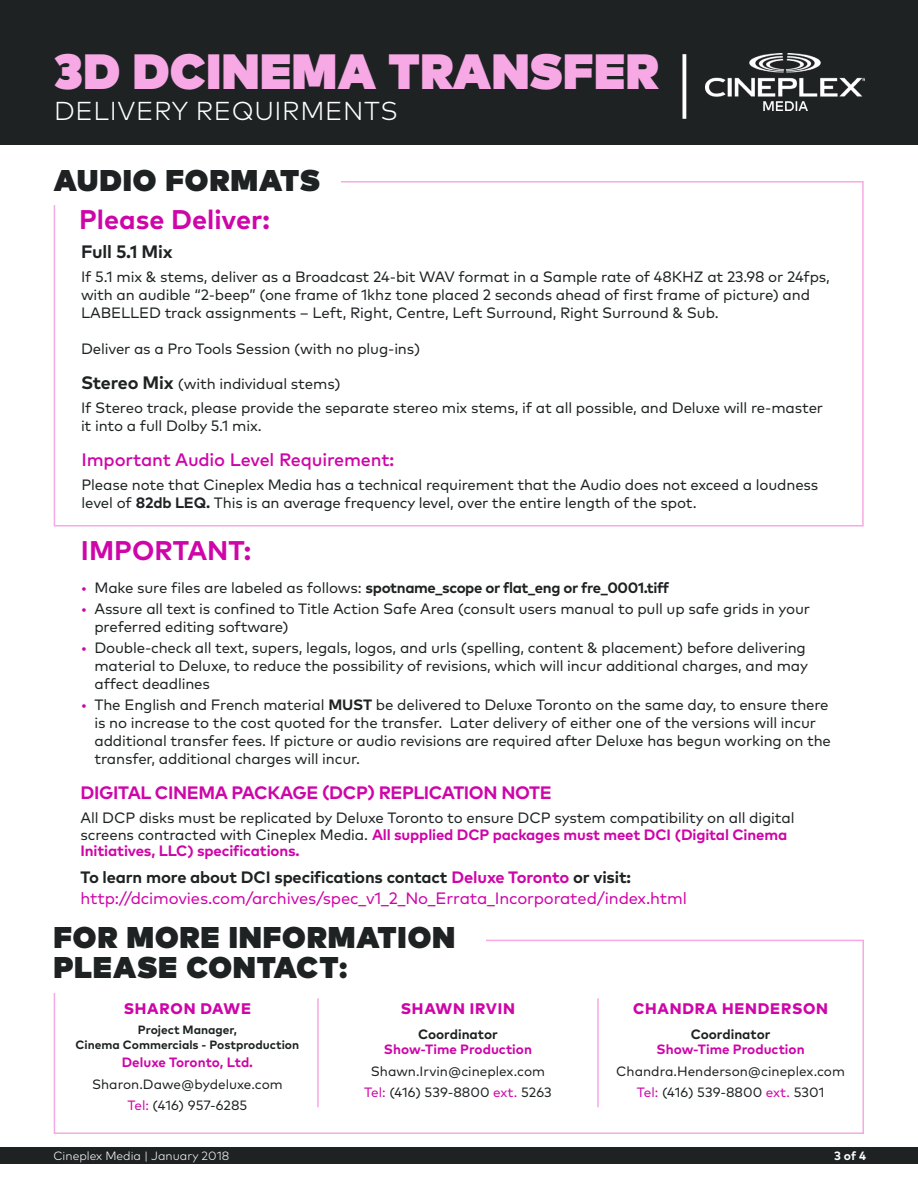
<style>
.page{position:relative;width:918px;height:1188px;background:#fff}
.page>*{position:absolute;margin:0;border:0;box-sizing:border-box;transform-origin:0 0}
.Main_Title{font:900 49.5px "Mark OT";letter-spacing:.025em;color:#f7a9e5}
.t1{font:900 30px "Mark OT";letter-spacing:.05em;color:#1e2223}
.PAGE_1_body{font:700 27px "Mark OT";color:#ce05a8}
.Subtitle{font:300 25.95px "Mark OT";letter-spacing:.025em;color:#fff}
.t2{font:700 18px "Mark OT";letter-spacing:-.025em;color:#ce05a8}
.t3{font:500 18px "Mark OT";letter-spacing:-.01em;color:#ce05a8}
.BULLETS{font:700 18px "Mark OT";letter-spacing:-.01em;color:#1e2223}
.t4{font:16.5px "Mark OT";letter-spacing:-.01em;color:#ce05a8}
.t5{font:700 16.5px "Mark OT";letter-spacing:-.01em;color:#1e2223}
.t6{font:800 15.3px "Mark OT";letter-spacing:.05em;color:#ce05a8}
.BULLETS-2{font:15px/18px "Mark OT";letter-spacing:-.01em;color:#1e2223}
.t7{font:700 15px "Mark OT";letter-spacing:-.025em;color:#1e2223}
.t8{font:13.5px "Mark OT";color:#1e2223}
.t9{font:700 13.5px/15.3px "Mark OT";color:#ce05a8;text-align:center}
.t10{font:700 12px/15.3px "Mark OT";color:#1e2223;text-align:center}
.t11{font:300 12px "Mark OT";color:#fff}
.t12{font:700 12px "Mark OT";color:#fff}
.s1{font-weight:700;font-size:18px}
.s2{font-weight:700}
.s3{font-weight:400;color:#ce05a8}
.s4{font-weight:400}
.s5{color:#ce05a8}
.s6{font-weight:700;color:#ce05a8}
.s7{color:#1e2223}
</style>
<div class="page">
<div style="left:0;top:1148px;width:918px;height:16px;background:#1e2223"></div>
<div style="left:0;top:0;width:918px;height:145px;background:#1e2223"></div>
<svg style="left:682px;top:54px;width:4px;height:65px"></svg>
<div style="left:54px;top:181px;width:810px;height:345px;border:2px solid #f7a9e5"></div>
<div style="left:33px;top:173px;width:308px;height:31px;background:#fff"></div>
<img style="left:705px;top:54px;width:159px;height:57px">
<div style="left:54px;top:940px;width:810px;height:194px;border:2px solid #f7a9e5"></div>
<div style="left:37px;top:925px;width:449px;height:68px;background:#fff"></div>
<hr style="left:317px;top:998px;width:2px;height:109px;background:#f7a9e5">
<hr style="left:597px;top:998px;width:2px;height:109px;background:#f7a9e5">
<p class="Main_Title" style="left:54px;top:37px;width:606px">3D DCINEMA TRANSFER</p>
<p class="Subtitle" style="left:54px;top:96px;width:345px">DELIVERY REQUIRMENTS</p>
<p class="t1" style="left:54px;top:160px;width:268px">AUDIO FORMATS</p>
<p class="PAGE_1_body" style="left:79px;top:202px;width:192px">Please Deliver:</p>
<p class="BULLETS" style="left:81px;top:240px;width:93px">Full 5.1 Mix</p>
<p class="BULLETS-2" style="left:81px;top:268px;width:750px">If 5.1 mix &amp; stems, deliver as a Broadcast 24-bit WAV format in a Sample rate of 48KHZ at 23.98 or 24fps, with an audible “2-beep” (one frame of 1khz tone placed 2 seconds ahead of first frame of picture) and<br>LABELLED track assignments – Left, Right, Centre, Left Surround, Right Surround &amp; Sub.</p>
<p class="BULLETS-2" style="left:81px;top:340px;width:341px">Deliver as a Pro Tools Session (with no plug-ins)</p>
<p class="BULLETS-2" style="left:81px;top:374px;width:261px"><span class="s1">Stereo Mix</span> (with individual stems)</p>
<p class="BULLETS-2" style="left:81px;top:398px;width:744px">If Stereo track, please provide the separate stereo mix stems, if at all possible, and Deluxe will re-master it into a full Dolby 5.1 mix.</p>
<p class="t3" style="left:82px;top:448px;width:314px">Important Audio Level Requirement:</p>
<p class="BULLETS-2" style="left:82px;top:475px;width:738px">Please note that Cineplex Media has a technical requirement that the Audio does not exceed a loudness level of <span class="s2">82db LEQ.</span> This is an average frequency level, over the entire length of the spot.</p>
<p class="PAGE_1_body" style="left:81px;top:533px;width:172px">IMPORTANT:</p>
<p class="t7" style="left:81px;top:578px;width:590px"><span class="s3">•</span> <span class="s4">Make sure files are labeled as follows:</span> spotname_scope or flat_eng or fre_0001.tiff</p>
<p class="BULLETS-2" style="left:94px;top:599px;width:717px;text-indent:-14px"><span class="s5">•</span> Assure all text is confined to Title Action Safe Area (consult users manual to pull up safe grids in your preferred editing software)</p>
<p class="BULLETS-2" style="left:94px;top:638px;width:715px;text-indent:-14px"><span class="s5">•</span> Double-check all text, supers, legals, logos, and urls (spelling, content &amp; placement) before delivering material to Deluxe, to reduce the possibility of revisions, which will incur additional charges, and may affect deadlines</p>
<p class="BULLETS-2" style="left:94px;top:695px;width:738px;text-indent:-14px"><span class="s5">•</span> The English and French material <span class="s2">MUST</span> be delivered to Deluxe Toronto on the same day, to ensure there is no increase to the cost quoted for the transfer. Later delivery of either one of the versions will incur additional transfer fees. If picture or audio revisions are required after Deluxe has begun working on the transfer, additional charges will incur.</p>
<p class="t2" style="left:81px;top:781px;width:473px">DIGITAL CINEMA PACKAGE (DCP) REPLICATION NOTE</p>
<p class="BULLETS-2" style="left:81px;top:810px;width:715px;line-height:16.5px">All DCP disks must be replicated by Deluxe Toronto to ensure DCP system compatibility on all digital screens contracted with Cineplex Media. <span class="s6">All supplied DCP packages must meet DCI (Digital Cinema<br>Initiatives, LLC) specifications.</span></p>
<p class="t5" style="left:81px;top:867px;width:552px">To learn more about DCI specifications contact <span class="s5">Deluxe Toronto</span> or visit:</p>
<p class="t4" style="left:81px;top:888px;width:608px">http://dcimovies.com/archives/spec_v1_2_No_Errata_Incorporated/index.html</p>
<p class="t1" style="left:54px;top:917px;width:403px">FOR MORE INFORMATION</p>
<p class="t1" style="left:54px;top:947px;width:296px">PLEASE CONTACT:</p>
<p class="t6" style="left:124px;top:999px;width:129px">SHARON DAWE</p>
<p class="t10" style="left:76px;top:1021px;width:225px">Project Manager,<br>Cinema Commercials - Postproduction</p>
<p class="t9" style="left:122px;top:1054px;width:133px">Deluxe Toronto, Ltd.</p>
<p class="t8" style="left:92px;top:1075px;width:192px">Sharon.Dawe@bydeluxe.com</p>
<p class="t8" style="left:127px;top:1097px;width:122px"><span class="s5">Tel:</span> (416) 957-6285</p>
<p class="t6" style="left:401px;top:999px;width:116px">SHAWN IRVIN</p>
<p class="t9" style="left:384px;top:1026px;width:150px"><span class="s7">Coordinator<br></span>Show-Time Production</p>
<p class="t8" style="left:371px;top:1062px;width:176px">Shawn.Irvin@cineplex.com</p>
<p class="t8" style="left:364px;top:1084px;width:189px"><span class="s5">Tel:</span> (416) 539-8800 <span class="s5">ext.</span> 5263</p>
<p class="t6" style="left:633px;top:999px;width:196px">CHANDRA HENDERSON</p>
<p class="t9" style="left:657px;top:1026px;width:150px"><span class="s7">Coordinator<br></span>Show-Time Production</p>
<p class="t8" style="left:616px;top:1062px;width:230px">Chandra.Henderson@cineplex.com</p>
<p class="t8" style="left:637px;top:1084px;width:189px"><span class="s5">Tel:</span> (416) 539-8800 <span class="s5">ext.</span> 5301</p>
<p class="t11" style="left:53px;top:1148px;width:177px">Cineplex Media | January 2018</p>
<p class="t12" style="left:834px;top:1148px;width:33px">3 of 4</p>
</div>
